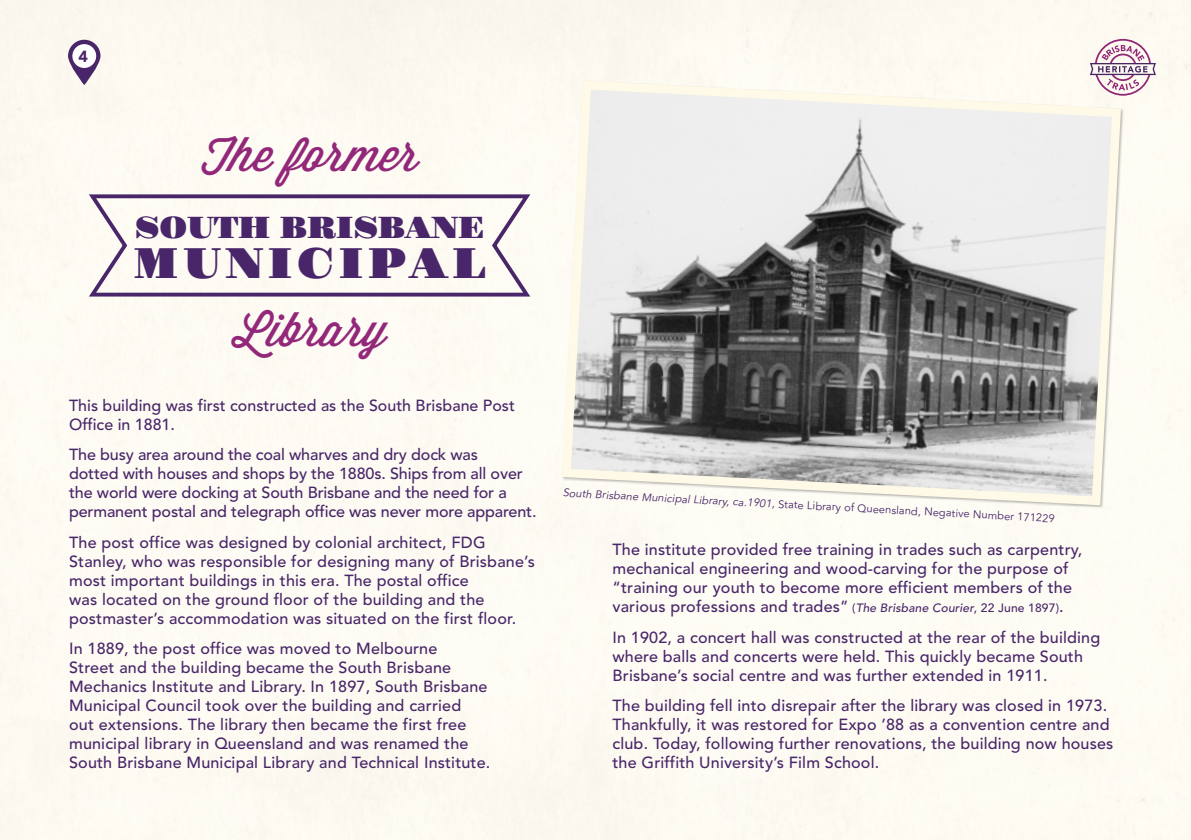
<style>
.page{position:relative;width:1191px;height:840px;background:#fff}
.page>*{position:absolute;margin:0;border:0;box-sizing:border-box;transform-origin:0 0}
.Wisdom_Script{font:46.8px "Wisdom Script AI";color:#93287b}
.t1{font:43px "Gravitas One";letter-spacing:.07em;color:#492669}
.t2{font:30.6px "Gravitas One";letter-spacing:-.05em;color:#492669}
.t3{font:900 25px "Avenir";color:#492669}
.Body{font:500 16px/19px "Avenir";letter-spacing:.01em;color:#492669}
.Body-2{font:500 16px/19px "Avenir";letter-spacing:-.01em;color:#492669}
.t4{font:900 16px "Avenir";color:#492669}
.Photo_Caption{font:11px "Avenir";color:#492669}
.s1{font-style:italic}
.s2{font-size:12px}
.s3{font-style:italic;font-size:12px}
</style>
<div class="page">
<div style="left:0;top:0;width:1191px;height:839px;background:#fdfbf2"></div>
<svg style="left:557px;top:76px;width:568px;height:433px"></svg>
<svg style="left:85px;top:191px;width:449px;height:107px"></svg>
<svg style="left:68px;top:40px;width:32px;height:45px"></svg>
<div style="left:72px;top:44px;width:24px;height:24px;background:#fff;border-radius:50%"></div>
<p class="t3" style="left:76px;top:42px;width:16px">1</p>
<p class="t4" style="left:79px;top:47px;width:11px">4</p>
<p class="Wisdom_Script" style="left:201px;top:119px;width:219px">The former</p>
<p class="t2" style="left:134px;top:209px;width:353px">SOUTH BRISBANE</p>
<p class="t1" style="left:133px;top:237px;width:355px">MUNICIPAL</p>
<p class="Wisdom_Script" style="left:233px;top:293px;width:155px">Library</p>
<p class="Body" style="left:69px;top:396px;width:447px">This building was first constructed as the South Brisbane Post<br>Office in 1881.</p>
<p class="Body-2" style="left:69px;top:445px;width:469px">The busy area around the coal wharves and dry dock was<br>dotted with houses and shops by the 1880s. Ships from all over the world were docking at South Brisbane and the need for a permanent postal and telegraph office was never more apparent.</p>
<p class="Body" style="left:69px;top:532px;width:467px">The post office was designed by colonial architect, FDG Stanley, who was responsible for designing many of Brisbane’s most important buildings in this era. The postal office<br>was located on the ground floor of the building and the postmaster’s accommodation was situated on the first floor.</p>
<p class="Body" style="left:69px;top:639px;width:423px">In 1889, the post office was moved to Melbourne<br>Street and the building became the South Brisbane Mechanics Institute and Library. In 1897, South Brisbane Municipal Council took over the building and carried<br>out extensions. The library then became the first free municipal library in Queensland and was renamed the South Brisbane Municipal Library and Technical Institute.</p>
<p class="Photo_Caption" style="left:563px;top:486px;width:494px;rotate:3deg"><span class="s1">South Brisbane Municipal Library, ca.1901,</span> State Library of Queensland, Negative Number 171229</p>
<p class="Body" style="left:612px;top:540px;width:471px">The institute provided free training in trades such as carpentry, mechanical engineering and wood-carving for the purpose of “training our youth to become more efficient members of the various professions and trades” <span class="s2">(</span><span class="s3">The Brisbane Courier</span><span class="s2">, 22 June 1897)</span>.</p>
<p class="Body" style="left:612px;top:628px;width:489px">In 1902, a concert hall was constructed at the rear of the building where balls and concerts were held. This quickly became South<br>Brisbane’s social centre and was further extended in 1911.</p>
<p class="Body" style="left:612px;top:696px;width:502px">The building fell into disrepair after the library was closed in 1973.<br>Thankfully, it was restored for Expo ’88 as a convention centre and club. Today, following further renovations, the building now houses the Griffith University’s Film School.</p>
</div>
